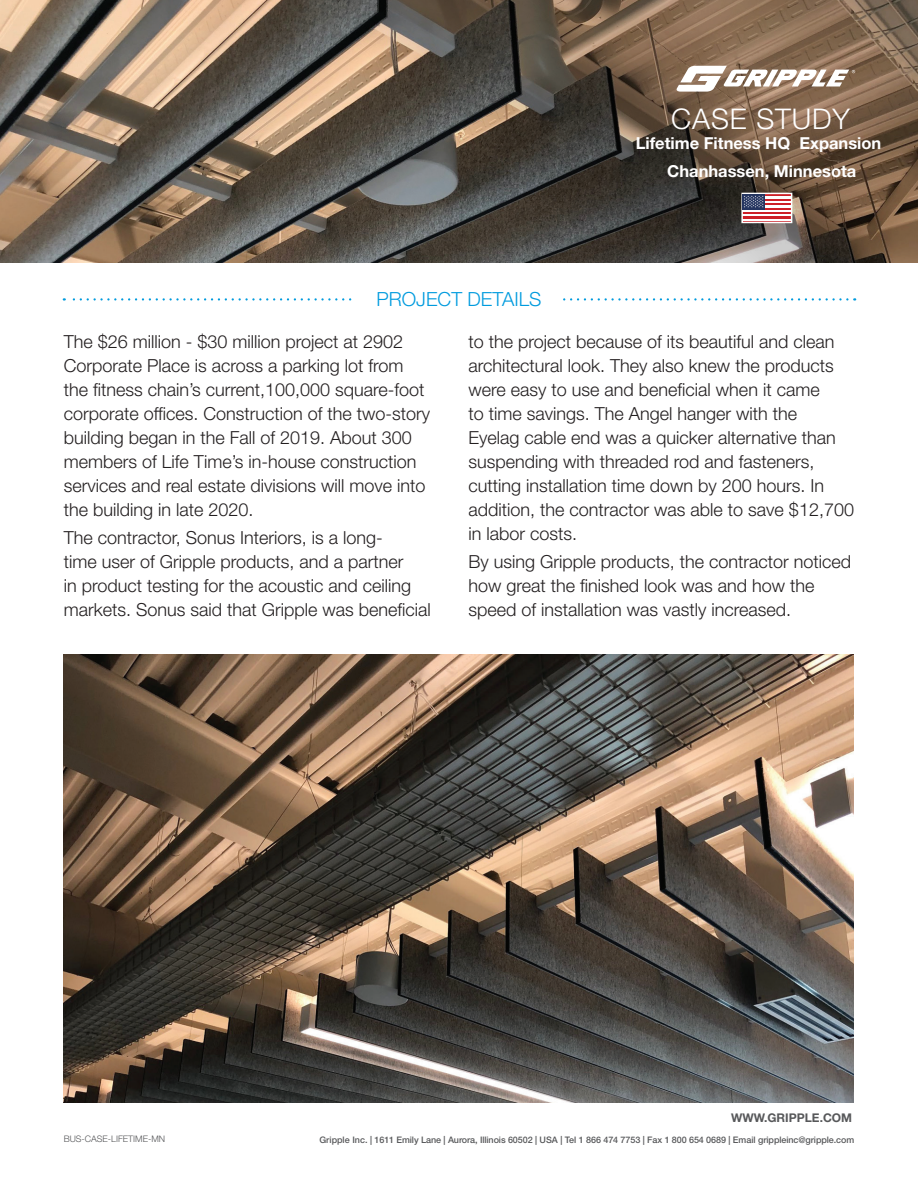
<style>
.page{position:relative;width:918px;height:1188px;background:#fff}
.page>*{position:absolute;margin:0;border:0;box-sizing:border-box;transform-origin:0 0}
.t1{font:300 28.5px "Helvetica Neue LT Pro";letter-spacing:.03em;color:#fff}
.t2{font:300 19.5px "Helvetica Neue LT Pro";color:#009bde}
.t3{font:300 18px/24px "Helvetica Neue LT Pro";color:#231f20}
.t4{font:700 16.5px/27.9px "Helvetica Neue LT Pro";color:#fff;text-align:center}
.t5{font:700 12px "Helvetica Neue LT Pro";color:#57585a}
.t6{font:500 9px "Helvetica Neue LT Pro";letter-spacing:-.01em;color:#57585a}
.t7{font:300 9px "Helvetica Neue LT Pro";color:#57585a}
</style>
<div class="page">
<img style="left:0;top:0;width:333px;height:263px">
<div style="left:333px;top:0;width:585px;height:264px;background:#231f20;opacity:.75"></div>
<img style="left:64px;top:655px;width:790px;height:448px">
<svg style="left:676px;top:66px;width:179px;height:26px"></svg>
<svg style="left:64px;top:298px;width:783px;height:3px"></svg>
<div style="left:355px;top:292px;width:208px;height:14px;background:#fff"></div>
<hr style="left:743px;top:218px;width:49px;height:3px;background:#fff">
<hr style="left:743px;top:216px;width:49px;height:2px;background:#cd2027">
<hr style="left:743px;top:214px;width:49px;height:2px;background:#fff">
<hr style="left:743px;top:212px;width:49px;height:2px;background:#cd2027">
<hr style="left:743px;top:209px;width:49px;height:3px;background:#fff">
<hr style="left:743px;top:207px;width:49px;height:2px;background:#cd2027">
<hr style="left:743px;top:205px;width:49px;height:2px;background:#fff">
<hr style="left:743px;top:203px;width:49px;height:2px;background:#cd2027">
<hr style="left:743px;top:201px;width:49px;height:2px;background:#fff">
<hr style="left:743px;top:198px;width:49px;height:3px;background:#cd2027">
<hr style="left:743px;top:196px;width:49px;height:2px;background:#fff">
<hr style="left:743px;top:194px;width:49px;height:2px;background:#cd2027">
<div style="left:741px;top:193px;width:51px;height:30px;border:1px solid #fff"></div>
<div style="left:743px;top:194px;width:22px;height:15px;background:#253560"></div>
<svg style="left:744px;top:196px;width:20px;height:12px"></svg>
<h1 class="t1" style="left:671px;top:101px;width:180px">CASE STUDY</h1>
<p class="t4" style="left:636px;top:128px;width:247px">Lifetime Fitness HQ Expansion<br>Chanhassen, Minnesota</p>
<p class="t2" style="left:377px;top:288px;width:166px">PROJECT DETAILS</p>
<p class="t3" style="left:64px;top:329px;width:368px">The $26 million - $30 million project at 2902<br>Corporate Place is across a parking lot from the fitness chain’s current,100,000 square-foot corporate offices. Construction of the two-story building began in the Fall of 2019. About 300 members of Life Time’s in-house construction services and real estate divisions will move into the building in late 2020.</p>
<p class="t3" style="left:64px;top:525px;width:369px">The contractor, Sonus Interiors, is a long-<br>time user of Gripple products, and a partner<br>in product testing for the acoustic and ceiling markets. Sonus said that Gripple was beneficial</p>
<p class="t3" style="left:469px;top:329px;width:387px">to the project because of its beautiful and clean architectural look. They also knew the products were easy to use and beneficial when it came<br>to time savings. The Angel hanger with the<br>Eyelag cable end was a quicker alternative than suspending with threaded rod and fasteners, cutting installation time down by 200 hours. In addition, the contractor was able to save $12,700 in labor costs.</p>
<p class="t3" style="left:469px;top:549px;width:384px">By using Gripple products, the contractor noticed how great the finished look was and how the speed of installation was vastly increased.</p>
<p class="t5" style="left:731px;top:1110px;width:123px">WWW.GRIPPLE.COM</p>
<p class="t7" style="left:64px;top:1134px;width:103px">BUS-CASE-LIFETIME-MN</p>
<p class="t6" style="left:319px;top:1135px;width:536px">Gripple Inc. | 1611 Emily Lane | Aurora, Illinois 60502 | USA | Tel 1 866 474 7753 | Fax 1 800 654 0689 | Email grippleinc@gripple.com</p>
</div>
